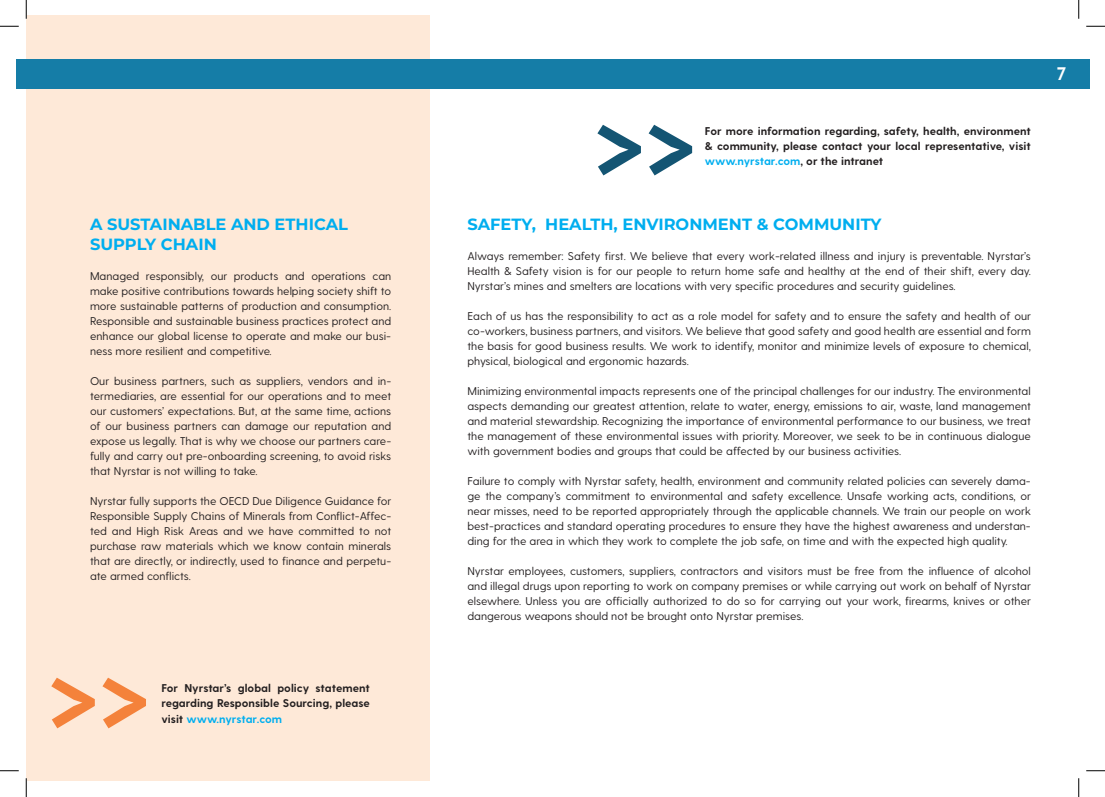
<style>
.page{position:relative;width:1105px;height:797px;background:#fff}
.page>*{position:absolute;margin:0;border:0;box-sizing:border-box;transform-origin:0 0}
.t1{font:700 18.12px "PT Sans";color:#fff}
.t2{font:700 16.25px/20px "Montserrat";color:#00aeef}
.t3{font:11.25px/15px "Greycliff CF";color:#231f20;text-align:justify}
.t4{font:700 11.25px/15px "Greycliff CF";color:#231f20}
.t5{font:700 11.25px "Greycliff CF";color:#00aeef}
.s1{color:#231f20}
.s2{color:#00aeef}
</style>
<div class="page">
<div style="left:26px;top:16px;width:404px;height:765px;background:#fee9d8"></div>
<svg style="left:51px;top:677px;width:95px;height:51px"></svg>
<svg style="left:597px;top:125px;width:95px;height:50px"></svg>
<div style="left:16px;top:59px;width:1073px;height:30px;background:#157da7"></div>
<svg style="left:0;top:25px;width:19px;height:2px"></svg>
<svg style="left:1086px;top:25px;width:19px;height:2px"></svg>
<svg style="left:0;top:770px;width:19px;height:1px"></svg>
<svg style="left:1086px;top:770px;width:19px;height:1px"></svg>
<svg style="left:25px;top:0;width:2px;height:19px"></svg>
<svg style="left:25px;top:778px;width:2px;height:19px"></svg>
<svg style="left:1078px;top:0;width:1px;height:19px"></svg>
<svg style="left:1078px;top:778px;width:1px;height:19px"></svg>
<h2 class="t2" style="left:90px;top:213px;width:259px">A SUSTAINABLE AND ETHICAL<br>SUPPLY CHAIN</h2>
<p class="t3" style="left:90px;top:269px;width:303px">Managed responsibly, our products and operations can make positive contributions towards helping society shift to more sustainable patterns of production and consumption.<br>Responsible and sustainable business practices protect and enhance our global license to operate and make our busi&shy;ness more resilient and competitive.</p>
<p class="t3" style="left:90px;top:374px;width:303px">Our business partners, such as suppliers, vendors and in&shy;termediaries, are essential for our operations and to meet our customers’ expectations. But, at the same time, actions of our business partners can damage our reputation and expose us legally. That is why we choose our partners care&shy;fully and carry out pre-onboarding screening, to avoid risks that Nyrstar is not willing to take.</p>
<p class="t3" style="left:90px;top:494px;width:303px">Nyrstar fully supports the OECD Due Diligence Guidance for Responsible Supply Chains of Minerals from Conflict-Affec&shy;ted and High Risk Areas and we have committed to not purchase raw materials which we know contain minerals that are directly, or indirectly, used to finance and perpetu&shy;ate armed conflicts.</p>
<p class="t4" style="left:161px;top:681px;width:210px">For Nyrstar’s global policy statement regarding Responsible Sourcing, please</p>
<p class="t5" style="left:161px;top:712px;width:122px"><span class="s1">visit</span> www.nyrstar.com</p>
<p class="t4" style="left:705px;top:124px;width:328px;text-align:justify">For more information regarding, safety, health, environment &amp; community, please contact your local representative, visit <span class="s2">www.nyrstar.com</span>, or the intranet</p>
<h2 class="t2" style="left:467px;top:213px;width:416px">SAFETY, HEALTH, ENVIRONMENT &amp; COMMUNITY</h2>
<p class="t3" style="left:467px;top:249px;width:565px">Always remember: Safety first. We believe that every work-related illness and injury is preventable. Nyrstar’s Health &amp; Safety vision is for our people to return home safe and healthy at the end of their shift, every day.<br>Nyrstar’s mines and smelters are locations with very specific procedures and security guidelines.</p>
<p class="t3" style="left:467px;top:309px;width:565px">Each of us has the responsibility to act as a role model for safety and to ensure the safety and health of our co-workers, business partners, and visitors. We believe that good safety and good health are essential and form the basis for good business results. We work to identify, monitor and minimize levels of exposure to chemical, physical, biological and ergonomic hazards.</p>
<p class="t3" style="left:467px;top:384px;width:565px">Minimizing environmental impacts represents one of the principal challenges for our industry. The environmental aspects demanding our greatest attention, relate to water, energy, emissions to air, waste, land management and material stewardship. Recognizing the importance of environmental performance to our business, we treat the management of these environmental issues with priority. Moreover, we seek to be in continuous dialogue with government bodies and groups that could be affected by our business activities.</p>
<p class="t3" style="left:467px;top:474px;width:565px">Failure to comply with Nyrstar safety, health, environment and community related policies can severely dama&shy;ge the company’s commitment to environmental and safety excellence. Unsafe working acts, conditions, or near misses, need to be reported appropriately through the applicable channels. We train our people on work best-practices and standard operating procedures to ensure they have the highest awareness and understan&shy;ding for the area in which they work to complete the job safe, on time and with the expected high quality.</p>
<p class="t3" style="left:467px;top:564px;width:565px">Nyrstar employees, customers, suppliers, contractors and visitors must be free from the influence of alcohol and illegal drugs upon reporting to work on company premises or while carrying out work on behalf of Nyrstar elsewhere. Unless you are officially authorized to do so for carrying out your work, firearms, knives or other dangerous weapons should not be brought onto Nyrstar premises.</p>
<h1 class="t1" style="left:1056px;top:61px;width:12px">7</h1>
</div>
